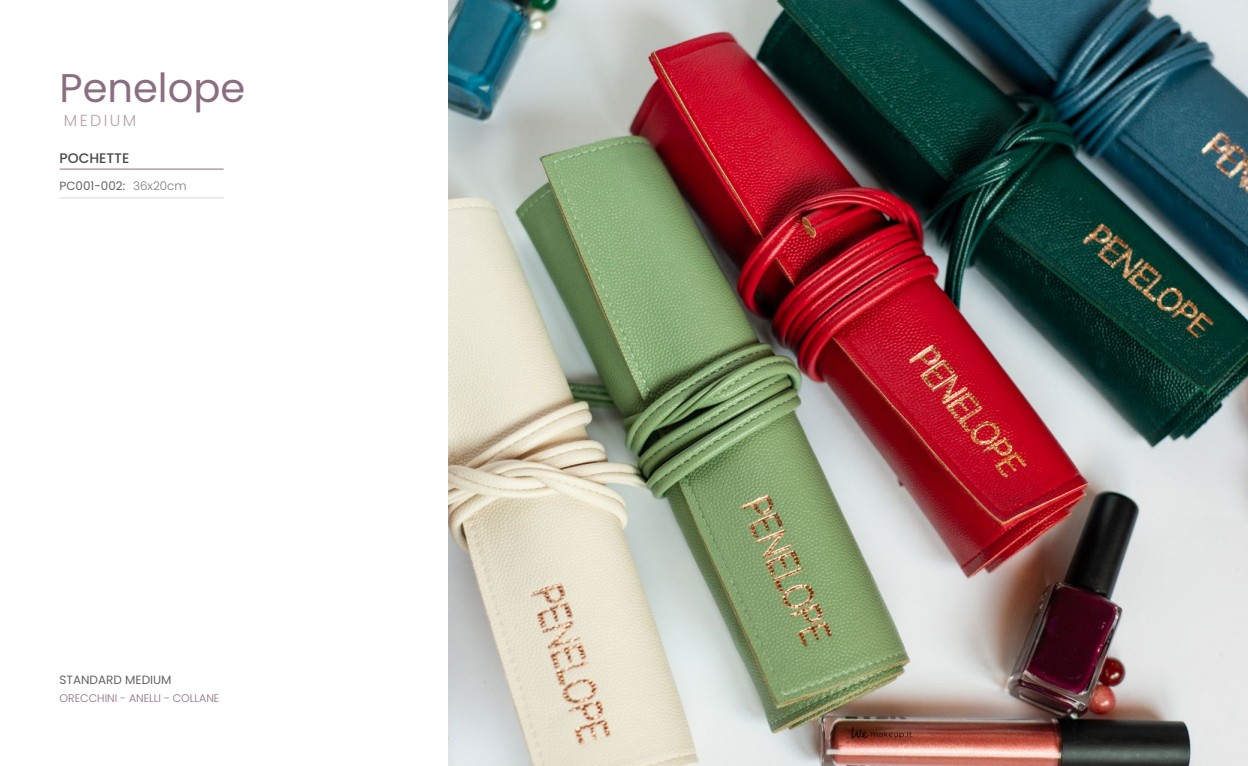
<style>
.page{position:relative;width:1248px;height:766px;background:#fff}
.page>*{position:absolute;margin:0;border:0;box-sizing:border-box;transform-origin:0 0}
.t1{font:40px "Poppins";color:#8b6e81}
.t2{font:300 16px "Poppins";letter-spacing:.15em;color:#b5a1ad}
.Stile_di_paragrafo_1{font:500 13.9px "Poppins";color:#484848}
.tab_descrizioni{font:12px "Poppins";color:#636363}
.tab_descrizioni-2{font:11.9px "Poppins";color:#636363}
.tab_descrizioni-3{font:300 11.9px "Poppins";color:#7c7c7c}
.tab_descrizioni-4{font:300 11px "Poppins";color:#8b6e81}
</style>
<div class="page">
<hr style="left:60px;top:198px;width:73px;height:1px;background:#dfd5da">
<hr style="left:133px;top:198px;width:90px;height:1px;background:#dfd5da">
<hr style="left:60px;top:169px;width:73px;height:1px;background:#8b6e81">
<hr style="left:133px;top:169px;width:90px;height:1px;background:#8b6e81">
<img style="left:448px;top:0;width:799px;height:765px">
<p class="t1" style="left:60px;top:64px;width:187px">Penelope</p>
<p class="t2" style="left:64px;top:111px;width:74px">MEDIUM</p>
<p class="Stile_di_paragrafo_1" style="left:60px;top:150px;width:71px">POCHETTE</p>
<p class="tab_descrizioni-2" style="left:60px;top:179px;width:67px">PC001-002:</p>
<p class="tab_descrizioni-3" style="left:133px;top:179px;width:55px">36x20cm</p>
<p class="tab_descrizioni" style="left:60px;top:672px;width:113px">STANDARD MEDIUM</p>
<p class="tab_descrizioni-4" style="left:60px;top:691px;width:161px">ORECCHINI - ANELLI - COLLANE</p>
</div>
